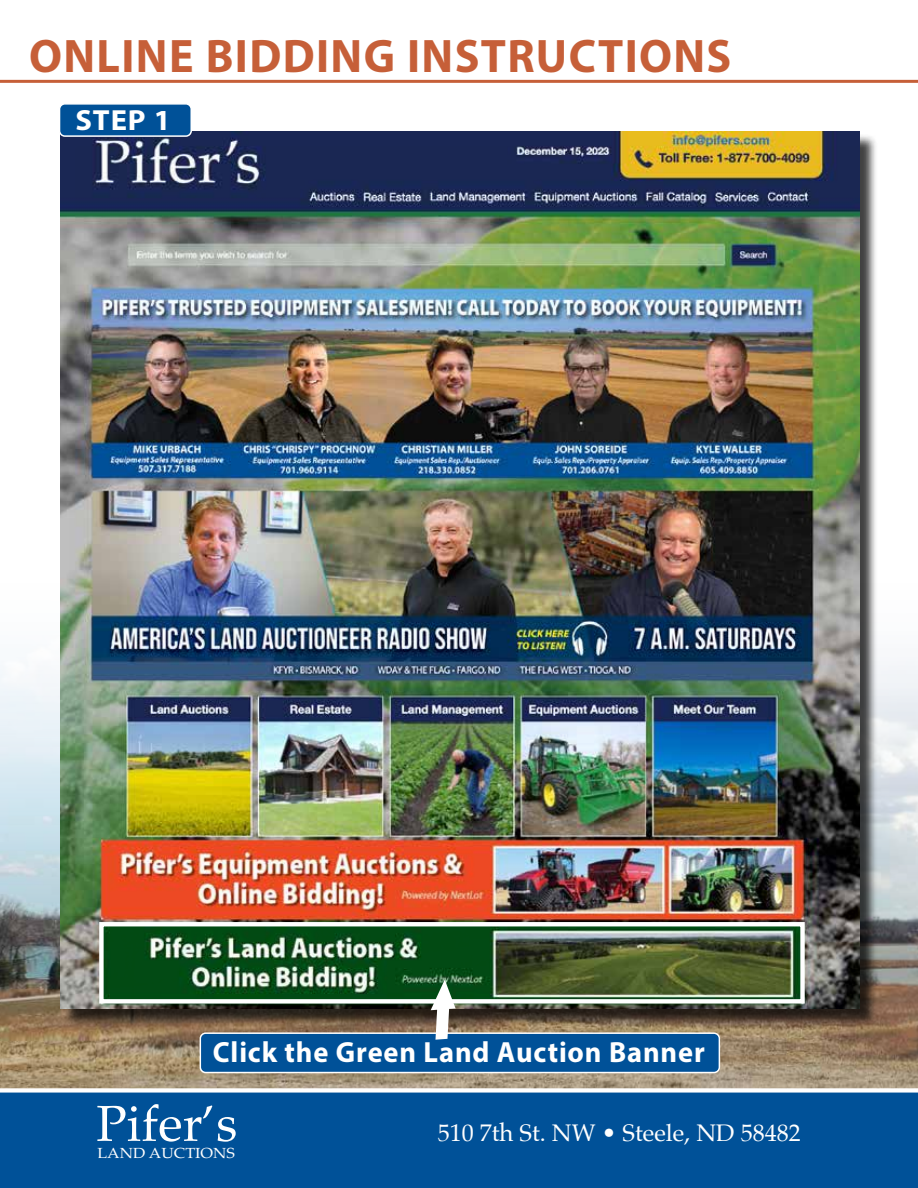
<style>
.page{position:relative;width:918px;height:1188px;background:#fff}
.page>*{position:absolute;margin:0;border:0;box-sizing:border-box;transform-origin:0 0}
.t1{font:50.7px "Palatino Linotype";color:#fff}
.t2{font:700 47.25px "Myriad Pro";letter-spacing:.03em;color:#c65f38}
.t3{font:700 29.25px "Myriad Pro";letter-spacing:.03em;color:#fff}
.t4{font:700 29.25px "Myriad Pro";letter-spacing:.03em;color:#fff;scale:1.05 1}
.t5{font:24px "Palatino";color:#fff}
.t6{font:14.7px "Palatino Linotype";color:#fff;scale:1.1 1}
</style>
<div class="page">
<img style="left:0;top:661px;width:918px;height:427px">
<div style="left:0;top:1093px;width:918px;height:95px;background:#005198"></div>
<hr style="left:0;top:80px;width:918px;height:3px;background:#c65f38">
<div style="left:200px;top:1033px;width:519px;height:40px;background:#005198;border-radius:5px"></div>
<div style="left:200px;top:1032px;width:520px;height:41px;border:2px solid #fff;border-radius:5px"></div>
<div style="left:63px;top:134px;width:815px;height:893px;background:#000;opacity:.75"></div>
<img style="left:60px;top:132px;width:799px;height:877px">
<div style="left:99px;top:922px;width:706px;height:82px;border:4px solid #fff"></div>
<svg style="left:431px;top:980px;width:25px;height:60px"></svg>
<div style="left:60px;top:104px;width:131px;height:32px;background:#005198;border-radius:5px"></div>
<div style="left:59px;top:103px;width:133px;height:34px;border:2px solid #fff;border-radius:5px"></div>
<h2 class="t2" style="left:29px;top:25px;width:704px">ONLINE BIDDING INSTRUCTIONS</h2>
<p class="t4" style="left:75px;top:101px;width:92px">STEP 1</p>
<p class="t3" style="left:213px;top:1033px;width:493px">Click the Green Land Auction Banner</p>
<h1 class="t1" style="left:96px;top:1088px;width:143px">Pifer’s</h1>
<p class="t6" style="left:97px;top:1142px;width:127px">LAND AUCTIONS</p>
<p class="t5" style="left:438px;top:1113px;width:365px">510 7th St. NW • Steele, ND 58482</p>
</div>
